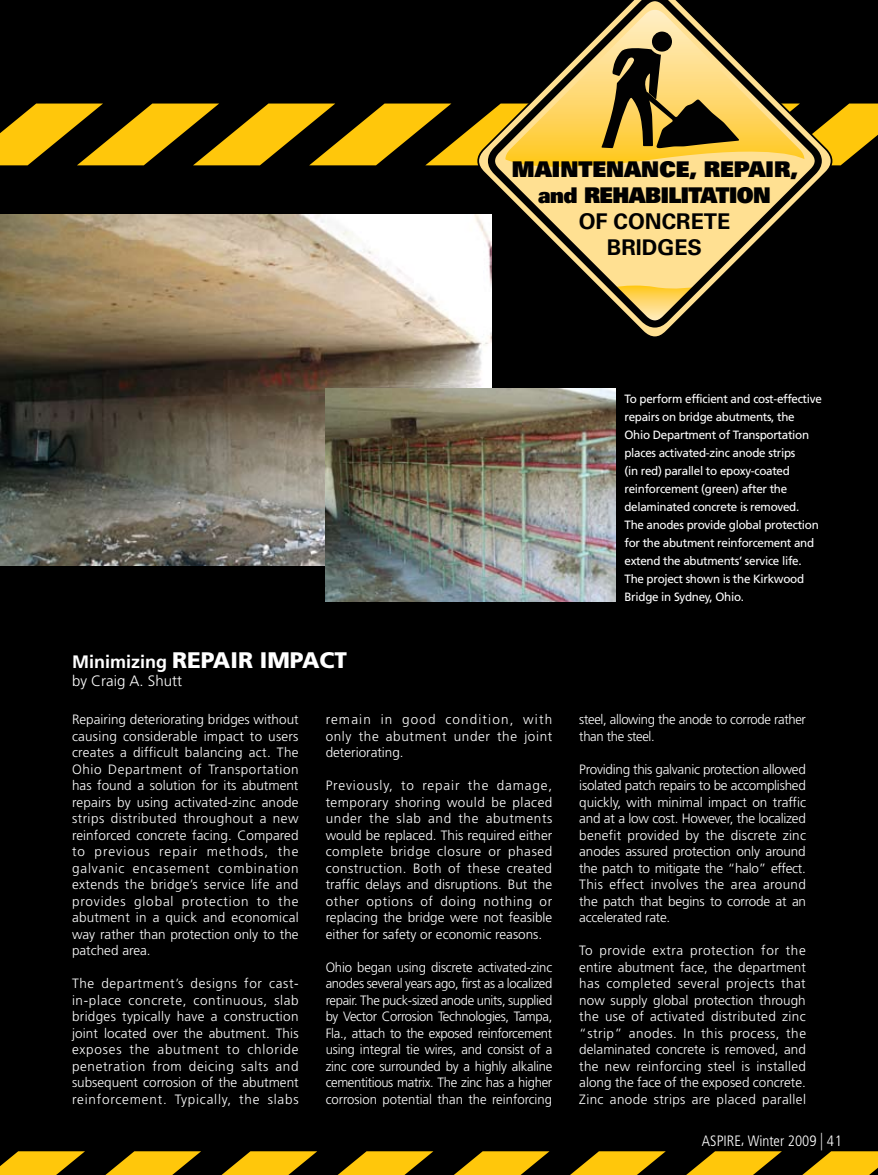
<style>
.page{position:relative;width:878px;height:1175px;background:#fff}
.page>*{position:absolute;margin:0;border:0;box-sizing:border-box;transform-origin:0 0}
.t1{font:900 22.5px "Frutiger";color:#fff}
.t2{font:900 21.6px/26px "Univers";letter-spacing:-.025em;color:#000;text-align:center}
.t3{font:700 21.6px/26px "Univers";color:#000;text-align:center}
.t4{font:300 condensed 15px "Frutiger";color:#fff}
.t5{font:300 15px "Frutiger";color:#fff}
.t6{font:300 13.5px/16.5px "Frutiger";color:#fff;text-align:justify}
.t7{font:300 13.5px/16.5px "Frutiger";letter-spacing:-.025em;color:#fff}
.t8{font:12px/18px "Frutiger";letter-spacing:-.025em;color:#fff}
.s1{font-weight:700;font-size:18px}
.s2{font-size:17.55px}
</style>
<div class="page">
<div style="left:0;top:0;width:878px;height:1174px;background:#000"></div>
<svg style="left:0;top:1151px;width:85px;height:23px"></svg>
<svg style="left:106px;top:1151px;width:95px;height:23px"></svg>
<svg style="left:223px;top:1151px;width:94px;height:23px"></svg>
<svg style="left:339px;top:1151px;width:94px;height:23px"></svg>
<svg style="left:455px;top:1151px;width:94px;height:23px"></svg>
<svg style="left:571px;top:1151px;width:94px;height:23px"></svg>
<svg style="left:687px;top:1151px;width:94px;height:23px"></svg>
<svg style="left:803px;top:1151px;width:75px;height:23px"></svg>
<svg style="left:483px;top:0;width:343px;height:332px"></svg>
<div style="left:652px;top:32px;width:20px;height:20px;background:#010101;border-radius:50%"></div>
<svg style="left:0;top:47px;width:878px;height:118px"></svg>
<img style="left:0;top:214px;width:491px;height:352px">
<img style="left:325px;top:388px;width:290px;height:213px">
<h2 class="t2" style="left:512px;top:156px;width:288px">MAINTENANCE, REPAIR, and REHABILITATION</h2>
<h2 class="t3" style="left:578px;top:209px;width:153px">OF CONCRETE<br>BRIDGES</h2>
<h1 class="t1" style="left:72px;top:647px;width:276px"><span class="s1">Minimizing</span> REPAIR IMPACT</h1>
<p class="t5" style="left:72px;top:672px;width:112px">by Craig A. Shutt</p>
<p class="t6" style="left:72px;top:711px;width:228px">Repairing deteriorating bridges without causing considerable impact to users creates a difficult balancing act. The Ohio Department of Transportation has found a solution for its abutment repairs by using activated-zinc anode strips distributed throughout a new reinforced concrete facing. Compared to previous repair methods, the galvanic encasement combination extends the bridge’s service life and provides global protection to the abutment in a quick and economical way rather than protection only to the patched area.</p>
<p class="t6" style="left:72px;top:975px;width:228px">The department’s designs for cast&shy;in-place concrete, continuous, slab bridges typically have a construction joint located over the abutment. This exposes the abutment to chloride penetration from deicing salts and subsequent corrosion of the abutment reinforcement. Typically, the slabs</p>
<p class="t6" style="left:326px;top:711px;width:228px">remain in good condition, with only the abutment under the joint deteriorating.</p>
<p class="t6" style="left:326px;top:777px;width:228px">Previously, to repair the damage, temporary shoring would be placed under the slab and the abutments would be replaced. This required either complete bridge closure or phased construction. Both of these created traffic delays and disruptions. But the other options of doing nothing or replacing the bridge were not feasible either for safety or economic reasons.</p>
<p class="t6" style="left:326px;top:959px;width:228px">Ohio began using discrete activated-zinc anodes several years ago, first as a localized repair. The puck-sized anode units, supplied by Vector Corrosion Technologies, Tampa, Fla., attach to the exposed reinforcement using integral tie wires, and consist of a zinc core surrounded by a highly alkaline cementitious matrix. The zinc has a higher corrosion potential than the reinforcing</p>
<p class="t8" style="left:624px;top:390px;width:199px">To perform efficient and cost-effective repairs on bridge abutments, the Ohio Department of Transportation places activated-zinc anode strips<br>(in red) parallel to epoxy-coated reinforcement (green) after the delaminated concrete is removed.<br>The anodes provide global protection for the abutment reinforcement and extend the abutments’ service life.<br>The project shown is the Kirkwood Bridge in Sydney, Ohio.</p>
<p class="t7" style="left:579px;top:711px;width:228px">steel, allowing the anode to corrode rather than the steel.</p>
<p class="t6" style="left:579px;top:761px;width:228px">Providing this galvanic protection allowed isolated patch repairs to be accomplished quickly, with minimal impact on traffic and at a low cost. However, the localized benefit provided by the discrete zinc anodes assured protection only around the patch to mitigate the “halo” effect.<br>This effect involves the area around the patch that begins to corrode at an accelerated rate.</p>
<p class="t6" style="left:579px;top:942px;width:228px">To provide extra protection for the entire abutment face, the department has completed several projects that now supply global protection through the use of activated distributed zinc “strip” anodes. In this process, the delaminated concrete is removed, and the new reinforcing steel is installed along the face of the exposed concrete.<br>Zinc anode strips are placed parallel</p>
<p class="t4" style="left:702px;top:1132px;width:141px">ASPIRE, Winter 2009 <span class="s2">|</span> 41</p>
</div>
